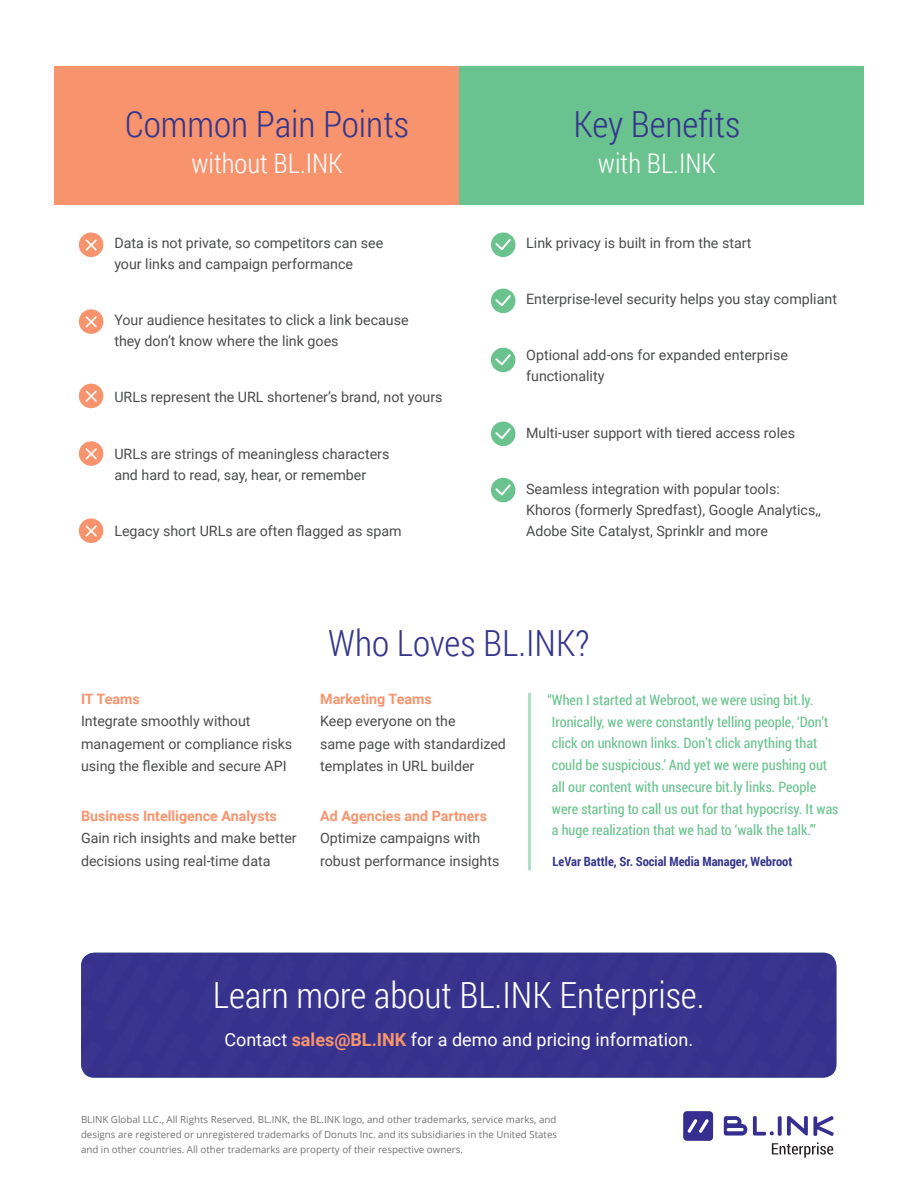
<style>
.page{position:relative;width:918px;height:1188px;background:#fff}
.page>*{position:absolute;margin:0;border:0;box-sizing:border-box;transform-origin:0 0}
.t1{font:300 36px "Roboto Condensed";color:#36368c}
.t2{font:300 36px "Roboto Condensed";color:#fff}
.t3{font:300 27px "Roboto Condensed";color:#fff}
.t4{font:18px "Roboto";color:#fff}
.t5{font:14.25px/22.5px "Roboto";color:#4b4c4d}
.t6{font:14.25px/21.8px "Roboto Condensed";color:#6ac38f}
.t7{font:700 12.75px "Roboto Condensed";color:#36368c}
.t8{font:9.75px/15px "Open Sans";color:#717275;text-align:justify}
.s1{font-weight:700;color:#f7946d}
</style>
<div class="page">
<div style="left:54px;top:67px;width:405px;height:138px;background:#f7946d"></div>
<div style="left:459px;top:67px;width:405px;height:138px;background:#6ac38f"></div>
<div style="left:81px;top:953px;width:755px;height:125px;background:#39348e"></div>
<svg style="left:778px;top:1116px;width:4px;height:20px"></svg>
<svg style="left:724px;top:1116px;width:23px;height:20px"></svg>
<svg style="left:787px;top:1116px;width:47px;height:20px"></svg>
<svg style="left:753px;top:1116px;width:21px;height:20px"></svg>
<svg style="left:683px;top:1111px;width:30px;height:30px"></svg>
<svg style="left:772px;top:1142px;width:61px;height:16px"></svg>
<div style="left:79px;top:232px;width:24px;height:25px;background:#f7946d;border-radius:50%"></div>
<svg style="left:86px;top:239px;width:11px;height:12px"></svg>
<div style="left:79px;top:309px;width:24px;height:25px;background:#f7946d;border-radius:50%"></div>
<svg style="left:86px;top:316px;width:11px;height:11px"></svg>
<div style="left:79px;top:384px;width:24px;height:24px;background:#f7946d;border-radius:50%"></div>
<svg style="left:86px;top:391px;width:11px;height:11px"></svg>
<div style="left:79px;top:441px;width:24px;height:25px;background:#f7946d;border-radius:50%"></div>
<svg style="left:86px;top:448px;width:11px;height:11px"></svg>
<div style="left:79px;top:518px;width:24px;height:25px;background:#f7946d;border-radius:50%"></div>
<svg style="left:86px;top:525px;width:11px;height:12px"></svg>
<div style="left:491px;top:232px;width:24px;height:25px;background:#6ac38f;border-radius:50%"></div>
<svg style="left:495px;top:239px;width:16px;height:11px"></svg>
<div style="left:491px;top:289px;width:24px;height:24px;background:#6ac38f;border-radius:50%"></div>
<svg style="left:495px;top:295px;width:16px;height:11px"></svg>
<div style="left:491px;top:348px;width:24px;height:24px;background:#6ac38f;border-radius:50%"></div>
<svg style="left:495px;top:354px;width:16px;height:11px"></svg>
<div style="left:491px;top:422px;width:24px;height:24px;background:#6ac38f;border-radius:50%"></div>
<svg style="left:495px;top:428px;width:16px;height:11px"></svg>
<div style="left:491px;top:478px;width:24px;height:24px;background:#6ac38f;border-radius:50%"></div>
<svg style="left:495px;top:484px;width:16px;height:11px"></svg>
<hr style="left:528px;top:693px;width:3px;height:177px;background:#6ac38f">
<p class="t1" style="left:125px;top:100px;width:285px">Common Pain Points</p>
<p class="t3" style="left:191px;top:145px;width:153px">without BL.INK</p>
<p class="t5" style="left:114px;top:232px;width:271px;line-height:21px">Data is not private, so competitors can see your links and campaign performance</p>
<p class="t5" style="left:114px;top:309px;width:296px;line-height:21px">Your audience hesitates to click a link because they don’t know where the link goes</p>
<p class="t5" style="left:114px;top:386px;width:330px">URLs represent the URL shortener’s brand, not yours</p>
<p class="t5" style="left:114px;top:442px;width:277px;line-height:21px">URLs are strings of meaningless characters and hard to read, say, hear, or remember</p>
<p class="t5" style="left:114px;top:519px;width:289px">Legacy short URLs are often flagged as spam</p>
<p class="t1" style="left:573px;top:100px;width:168px">Key Benefits</p>
<p class="t3" style="left:598px;top:145px;width:120px">with BL.INK</p>
<p class="t5" style="left:526px;top:231px;width:227px">Link privacy is built in from the start</p>
<p class="t5" style="left:526px;top:288px;width:312px">Enterprise-level security helps you stay compliant</p>
<p class="t5" style="left:526px;top:344px;width:263px;line-height:21px">Optional add-ons for expanded enterprise functionality</p>
<p class="t5" style="left:526px;top:421px;width:270px">Multi-user support with tiered access roles</p>
<p class="t5" style="left:526px;top:478px;width:296px;line-height:21px">Seamless integration with popular tools:<br>Khoros (formerly Spredfast), Google Analytics,,<br>Adobe Site Catalyst, Sprinklr and more</p>
<p class="t5" style="left:81px;top:687px;width:213px"><span class="s1">IT Teams<br></span>Integrate smoothly without management or compliance risks using the flexible and secure API</p>
<p class="t5" style="left:81px;top:804px;width:217px"><span class="s1">Business Intelligence Analysts<br></span>Gain rich insights and make better decisions using real-time data</p>
<p class="t1" style="left:328px;top:618px;width:263px">Who Loves BL.INK?</p>
<p class="t5" style="left:320px;top:687px;width:187px"><span class="s1">Marketing Teams<br></span>Keep everyone on the<br>same page with standardized templates in URL builder</p>
<p class="t5" style="left:320px;top:804px;width:181px"><span class="s1">Ad Agencies and Partners<br></span>Optimize campaigns with robust performance insights</p>
<p class="t6" style="left:552px;top:688px;width:288px;text-indent:-4px">“When I started at Webroot, we were using bit.ly.<br>Ironically, we were constantly telling people, ‘Don’t click on unknown links. Don’t click anything that could be suspicious.’ And yet we were pushing out all our content with unsecure bit.ly links. People were starting to call us out for that hypocrisy. It was a huge realization that we had to ‘walk the talk.’”</p>
<p class="t7" style="left:553px;top:852px;width:241px">LeVar Battle, Sr. Social Media Manager, Webroot</p>
<p class="t2" style="left:213px;top:970px;width:493px">Learn more about BL.INK Enterprise.</p>
<p class="t4" style="left:224px;top:1027px;width:470px">Contact <span class="s1">sales@BL.INK</span> for a demo and pricing information.</p>
<p class="t8" style="left:81px;top:1112px;width:478px">BLINK Global LLC., All Rights Reserved. BL.INK, the BL.INK logo, and other trademarks, service marks, and designs are registered or unregistered trademarks of Donuts Inc. and its subsidiaries in the United States and in other countries. All other trademarks are property of their respective owners.</p>
</div>
